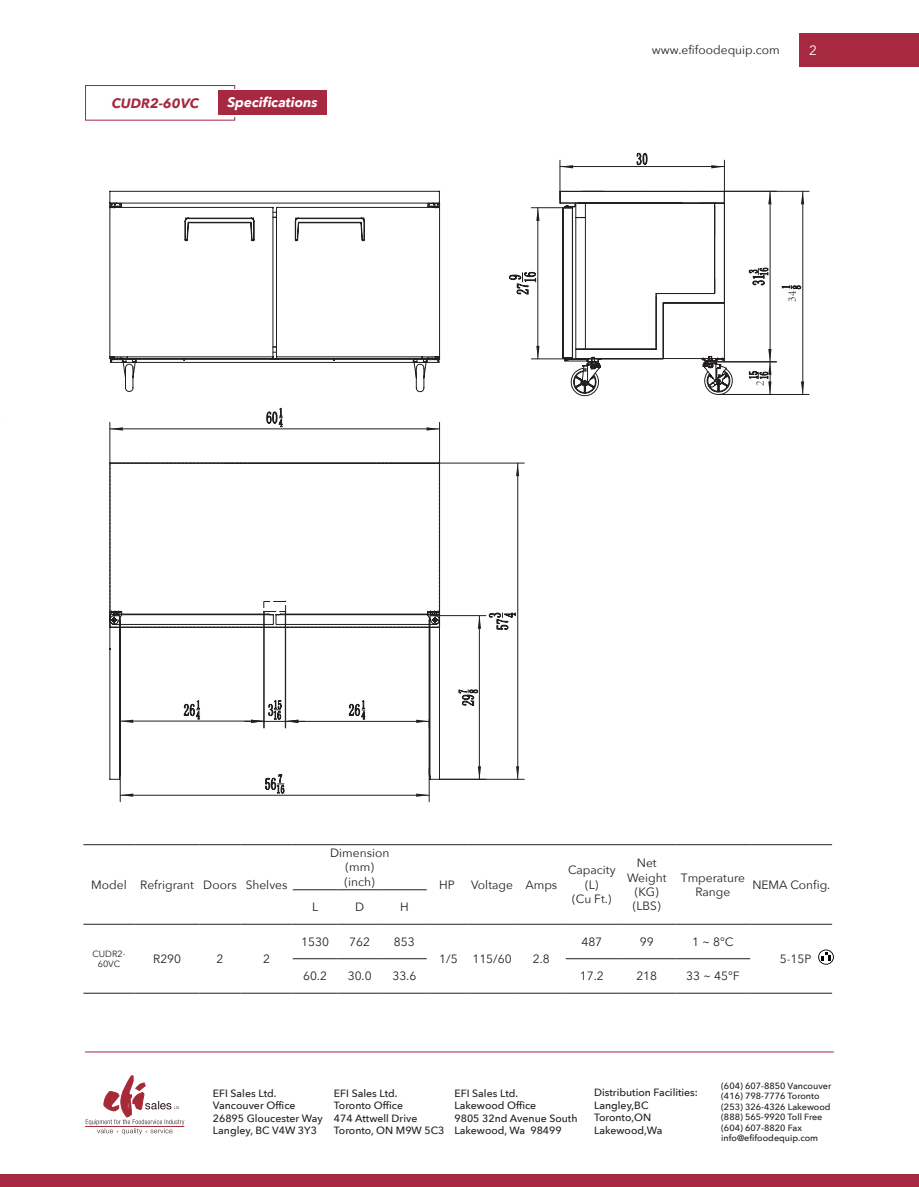
<style>
.page{position:relative;width:919px;height:1187px;background:#fff}
.page>*{position:absolute;margin:0;border:0;box-sizing:border-box;transform-origin:0 0}
.t1{font:italic 700 13.5px "Avenir Next";color:#fff}
.t2{font:italic 700 13.5px "Avenir Next";color:#a72941}
.t3{font:13.5px "Avenir Next";color:#fff}
.t4{font:12px/14.4px "Avenir Next";color:#231f20;text-align:center}
.t5{font:300 12px "Adobe Song Std";color:#231f20}
.t6{font:500 10.5px/12.6px "Avenir Next";color:#231f20}
.t7{font:500 9px/10.5px "Avenir Next";color:#231f20}
.t8{font:9px/10.8px "Avenir Next";color:#231f20;text-align:center}
</style>
<div class="page">
<hr style="left:85px;top:1126px;width:99px;height:1px;background:#a62938">
<svg style="left:86px;top:1075px;width:98px;height:59px"></svg>
<div style="left:0;top:1174px;width:918px;height:12px;background:#a72941"></div>
<hr style="left:85px;top:1051px;width:748px;height:1px;background:#a72941">
<div style="left:799px;top:33px;width:119px;height:34px;background:#a72941"></div>
<div style="left:85px;top:85px;width:150px;height:36px;border:1px solid #a72941"></div>
<div style="left:87px;top:89px;width:162px;height:27px;background:#fff"></div>
<div style="left:218px;top:91px;width:109px;height:24px;background:#a72941"></div>
<svg style="left:109px;top:462px;width:409px;height:317px"></svg>
<svg style="left:516px;top:464px;width:3px;height:12px"></svg>
<hr style="left:439px;top:463px;width:85px;height:1px;background:#231f20">
<hr style="left:439px;top:779px;width:85px;height:1px;background:#231f20">
<hr style="left:120px;top:769px;width:1px;height:32px;background:#231f20">
<hr style="left:429px;top:768px;width:1px;height:33px;background:#231f20">
<svg style="left:109px;top:428px;width:331px;height:199px"></svg>
<svg style="left:111px;top:427px;width:12px;height:3px"></svg>
<svg style="left:426px;top:427px;width:13px;height:3px"></svg>
<hr style="left:110px;top:422px;width:1px;height:41px;background:#231f20">
<hr style="left:439px;top:422px;width:1px;height:41px;background:#231f20">
<svg style="left:109px;top:203px;width:13px;height:160px"></svg>
<svg style="left:122px;top:191px;width:319px;height:201px"></svg>
<hr style="left:718px;top:394px;width:91px;height:1px;background:#231f20">
<hr style="left:724px;top:191px;width:85px;height:1px;background:#231f20">
<svg style="left:509px;top:153px;width:295px;height:244px"></svg>
<svg style="left:120px;top:600px;width:399px;height:196px"></svg>
<div style="left:750px;top:379px;width:18px;height:12px;background:#fff"></div>
<div style="left:782px;top:290px;width:18px;height:12px;background:#fff"></div>
<hr style="left:83px;top:844px;width:52px;height:1px;background:#231f20">
<hr style="left:135px;top:844px;width:65px;height:1px;background:#231f20">
<hr style="left:200px;top:844px;width:40px;height:1px;background:#231f20">
<hr style="left:240px;top:844px;width:53px;height:1px;background:#231f20">
<hr style="left:293px;top:844px;width:44px;height:1px;background:#231f20">
<hr style="left:337px;top:844px;width:45px;height:1px;background:#231f20">
<hr style="left:382px;top:844px;width:45px;height:1px;background:#231f20">
<hr style="left:427px;top:844px;width:40px;height:1px;background:#231f20">
<hr style="left:467px;top:844px;width:50px;height:1px;background:#231f20">
<hr style="left:517px;top:844px;width:48px;height:1px;background:#231f20">
<hr style="left:565px;top:844px;width:53px;height:1px;background:#231f20">
<hr style="left:618px;top:844px;width:57px;height:1px;background:#231f20">
<hr style="left:675px;top:844px;width:75px;height:1px;background:#231f20">
<hr style="left:750px;top:844px;width:82px;height:1px;background:#231f20">
<hr style="left:293px;top:889px;width:44px;height:1px;background:#231f20">
<hr style="left:337px;top:889px;width:45px;height:1px;background:#231f20">
<hr style="left:382px;top:889px;width:45px;height:1px;background:#231f20">
<hr style="left:83px;top:923px;width:52px;height:1px;background:#231f20">
<hr style="left:135px;top:923px;width:65px;height:1px;background:#231f20">
<hr style="left:200px;top:923px;width:40px;height:1px;background:#231f20">
<hr style="left:240px;top:923px;width:53px;height:1px;background:#231f20">
<hr style="left:293px;top:923px;width:44px;height:1px;background:#231f20">
<hr style="left:337px;top:923px;width:45px;height:1px;background:#231f20">
<hr style="left:382px;top:923px;width:45px;height:1px;background:#231f20">
<hr style="left:427px;top:923px;width:40px;height:1px;background:#231f20">
<hr style="left:467px;top:923px;width:50px;height:1px;background:#231f20">
<hr style="left:517px;top:923px;width:48px;height:1px;background:#231f20">
<hr style="left:565px;top:923px;width:53px;height:1px;background:#231f20">
<hr style="left:618px;top:923px;width:57px;height:1px;background:#231f20">
<hr style="left:675px;top:923px;width:75px;height:1px;background:#231f20">
<hr style="left:750px;top:923px;width:82px;height:1px;background:#231f20">
<hr style="left:293px;top:958px;width:44px;height:1px;background:#231f20">
<hr style="left:337px;top:958px;width:45px;height:1px;background:#231f20">
<hr style="left:382px;top:958px;width:45px;height:1px;background:#231f20">
<hr style="left:565px;top:958px;width:53px;height:1px;background:#231f20">
<hr style="left:618px;top:958px;width:57px;height:1px;background:#231f20">
<hr style="left:675px;top:958px;width:75px;height:1px;background:#231f20">
<hr style="left:83px;top:992px;width:52px;height:1px;background:#231f20">
<hr style="left:135px;top:992px;width:65px;height:1px;background:#231f20">
<hr style="left:200px;top:992px;width:40px;height:1px;background:#231f20">
<hr style="left:240px;top:992px;width:53px;height:1px;background:#231f20">
<hr style="left:293px;top:992px;width:44px;height:1px;background:#231f20">
<hr style="left:337px;top:992px;width:45px;height:1px;background:#231f20">
<hr style="left:382px;top:992px;width:45px;height:1px;background:#231f20">
<hr style="left:427px;top:992px;width:40px;height:1px;background:#231f20">
<hr style="left:467px;top:992px;width:50px;height:1px;background:#231f20">
<hr style="left:517px;top:992px;width:48px;height:1px;background:#231f20">
<hr style="left:565px;top:992px;width:53px;height:1px;background:#231f20">
<hr style="left:618px;top:992px;width:57px;height:1px;background:#231f20">
<hr style="left:675px;top:992px;width:75px;height:1px;background:#231f20">
<hr style="left:750px;top:992px;width:82px;height:1px;background:#231f20">
<svg style="left:818px;top:949px;width:15px;height:15px"></svg>
<p class="t2" style="left:112px;top:91px;width:89px">CUDR2-60VC</p>
<p class="t1" style="left:227px;top:91px;width:92px">Specifications</p>
<p class="t4" style="left:652px;top:42px;width:129px">www.efifoodequip.com</p>
<p class="t3" style="left:809px;top:38px;width:9px">2</p>
<p class="t5" style="left:784px;top:302px;width:13px;rotate:-90deg">34</p>
<p class="t5" style="left:753px;top:386px;width:7px;rotate:-90deg">2</p>
<p class="t4" style="left:91px;top:876px;width:197px">Model Refrigrant Doors Shelves</p>
<p class="t8" style="left:92px;top:947px;width:35px">CUDR2-<br>60VC</p>
<p class="t4" style="left:153px;top:951px;width:30px">R290</p>
<p class="t4" style="left:216px;top:951px;width:8px">2</p>
<p class="t4" style="left:263px;top:951px;width:8px">2</p>
<p class="t4" style="left:330px;top:845px;width:61px">Dimension (mm) (inch)</p>
<p class="t4" style="left:312px;top:899px;width:8px">L</p>
<p class="t4" style="left:355px;top:899px;width:11px">D</p>
<p class="t4" style="left:400px;top:899px;width:10px">H</p>
<p class="t4" style="left:301px;top:933px;width:29px">1530</p>
<p class="t4" style="left:349px;top:933px;width:22px">762</p>
<p class="t4" style="left:394px;top:933px;width:22px">853</p>
<p class="t4" style="left:439px;top:876px;width:17px">HP</p>
<p class="t4" style="left:471px;top:876px;width:88px">Voltage Amps</p>
<p class="t4" style="left:439px;top:951px;width:74px">1/5 115/60</p>
<p class="t4" style="left:532px;top:951px;width:19px">2.8</p>
<p class="t4" style="left:568px;top:862px;width:49px">Capacity (L)<br>(Cu Ft.)</p>
<p class="t4" style="left:627px;top:855px;width:41px">Net<br>Weight (KG) (LBS)</p>
<p class="t4" style="left:680px;top:869px;width:66px">Tmperature<br>Range</p>
<p class="t4" style="left:752px;top:876px;width:79px">NEMA Config.</p>
<p class="t4" style="left:581px;top:933px;width:22px">487</p>
<p class="t4" style="left:639px;top:933px;width:15px">99</p>
<p class="t4" style="left:692px;top:933px;width:43px">1 ~ 8℃</p>
<p class="t4" style="left:779px;top:951px;width:33px">5-15P</p>
<p class="t4" style="left:303px;top:968px;width:25px">60.2</p>
<p class="t4" style="left:348px;top:968px;width:25px">30.0</p>
<p class="t4" style="left:392px;top:968px;width:25px">33.6</p>
<p class="t4" style="left:579px;top:968px;width:25px">17.2</p>
<p class="t4" style="left:636px;top:968px;width:22px">218</p>
<p class="t4" style="left:686px;top:968px;width:55px">33 ~ 45℉</p>
<p class="t6" style="left:213px;top:1086px;width:111px">EFI Sales Ltd.<br>Vancouver Office<br>26895 Gloucester Way<br>Langley, BC V4W 3Y3</p>
<p class="t6" style="left:454px;top:1086px;width:124px">EFI Sales Ltd.<br>Lakewood Office<br>9805 32nd Avenue South<br>Lakewood, Wa 98499</p>
<p class="t6" style="left:334px;top:1086px;width:112px">EFI Sales Ltd.<br>Toronto Office<br>474 Attwell Drive<br>Toronto, ON M9W 5C3</p>
<p class="t6" style="left:594px;top:1085px;width:105px">Distribution Facilities:<br>Langley,BC<br>Toronto,ON<br>Lakewood,Wa</p>
<p class="t7" style="left:721px;top:1080px;width:112px">(604) 607-8850 Vancouver (416) 798-7776 Toronto (253) 326-4326 Lakewood (888) 565-9920 Toll Free (604) 607-8820 Fax info@efifoodequip.com</p>
</div>
